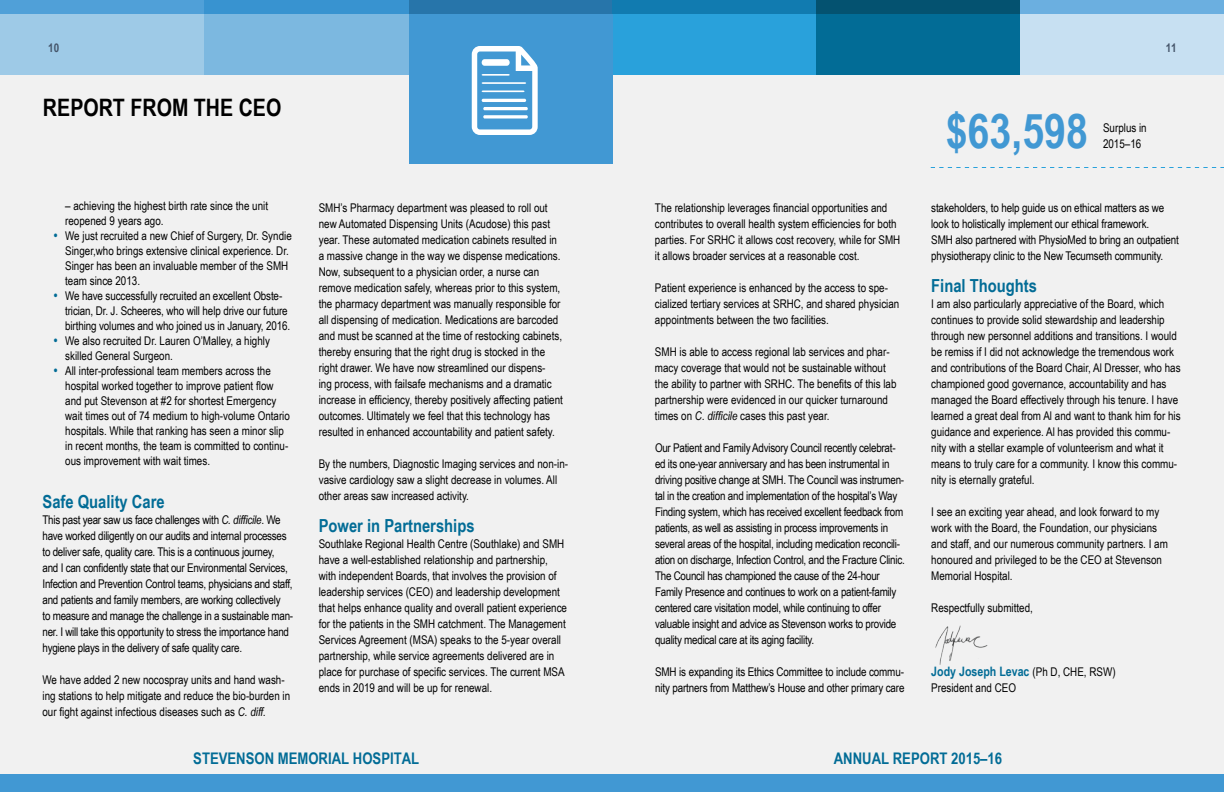
<style>
.page{position:relative;width:1224px;height:792px;background:#f1f1f1}
.page>*{position:absolute;margin:0;border:0;box-sizing:border-box;transform-origin:0 0}
.t1{font:700 48px "Arial Narrow";color:#4198d3}
.t2{font:700 24px "Arial Narrow";color:#000}
.t3{font:700 18px "Arial Narrow";color:#026c96}
.t4{font:700 16px "Arial Narrow";color:#026c96}
.t5{font:700 13px "Arial Narrow";color:#026c96}
.t6{font:12px/16px "Arial Narrow";color:#000}
.t7{font:12px/16px "Arial Narrow";letter-spacing:-.02em;color:#000}
.t8{font:700 12px "Arial Narrow";color:#445469}
.s1{font-weight:700;font-size:13px;color:#026c96}
.s2{font-style:italic}
.s3{font-weight:400;font-size:12px;color:#000}
</style>
<div class="page">
<div style="left:816px;top:1px;width:204px;height:74px;background:#026c96"></div>
<div style="left:612px;top:1px;width:204px;height:74px;background:#29a1db"></div>
<div style="left:204px;top:1px;width:204px;height:74px;background:#7cb8e0"></div>
<div style="left:0;top:0;width:204px;height:75px;background:#9ecae7"></div>
<div style="left:1020px;top:0;width:204px;height:75px;background:#c7e0f2"></div>
<img style="left:935px;top:625px;width:53px;height:40px">
<svg style="left:931px;top:167px;width:293px;height:1px"></svg>
<div style="left:409px;top:1px;width:204px;height:163px;background:#4198d3"></div>
<svg style="left:472px;top:46px;width:66px;height:89px"></svg>
<div style="left:816px;top:0;width:204px;height:13px;background:#045270"></div>
<div style="left:612px;top:0;width:204px;height:13px;background:#117bb0"></div>
<div style="left:408px;top:0;width:204px;height:13px;background:#2775aa"></div>
<div style="left:204px;top:0;width:204px;height:13px;background:#3893d0"></div>
<div style="left:0;top:0;width:204px;height:13px;background:#50a0d8"></div>
<div style="left:1020px;top:0;width:204px;height:13px;background:#6bafe0"></div>
<div style="left:0;top:774px;width:612px;height:18px;background:#4198d3"></div>
<div style="left:612px;top:774px;width:612px;height:18px;background:#4198d3"></div>
<p class="t8" style="left:48px;top:39px;width:12px">10</p>
<p class="t8" style="left:1166px;top:39px;width:12px">11</p>
<h2 class="t2" style="left:43px;top:89px;width:240px">REPORT FROM THE CEO</h2>
<p class="t6" style="left:65px;top:198px;width:204px;line-height:15px">– achieving the highest birth rate since the unit reopened 9 years ago.</p>
<p class="t6" style="left:65px;top:228px;width:228px;line-height:15px;text-indent:-11px"><span class="s1">•</span> We just recruited a new Chief of Surgery, Dr. Syndie Singer,who brings extensive clinical experience. Dr.<br>Singer has been an invaluable member of the SMH team since 2013.</p>
<p class="t6" style="left:65px;top:288px;width:227px;line-height:15px;text-indent:-11px"><span class="s1">•</span> We have successfully recruited an excellent Obste&shy;trician, Dr. J. Scheeres, who will help drive our future birthing volumes and who joined us in January, 2016.</p>
<p class="t6" style="left:65px;top:333px;width:206px;line-height:15px;text-indent:-11px"><span class="s1">•</span> We also recruited Dr. Lauren O’Malley, a highly skilled General Surgeon.</p>
<p class="t6" style="left:65px;top:363px;width:226px;line-height:15px;text-indent:-11px"><span class="s1">•</span> All inter-professional team members across the hospital worked together to improve patient flow and put Stevenson at #2 for shortest Emergency wait times out of 74 medium to high-volume Ontario hospitals. While that ranking has seen a minor slip in recent months, the team is committed to continu&shy;ous improvement with wait times.</p>
<h3 class="t3" style="left:43px;top:488px;width:124px">Safe Quality Care</h3>
<p class="t7" style="left:43px;top:511px;width:252px">This past year saw us face challenges with <span class="s2">C. difficile</span>. We have worked diligently on our audits and internal processes to deliver safe, quality care. This is a continuous journey, and I can confidently state that our Environmental Services, Infection and Prevention Control teams, physicians and staff, and patients and family members, are working collectively<br>to measure and manage the challenge in a sustainable man&shy;ner. I will take this opportunity to stress the importance hand hygiene plays in the delivery of safe quality care.</p>
<p class="t6" style="left:43px;top:671px;width:249px">We have added 2 new nocospray units and hand wash&shy;ing stations to help mitigate and reduce the bio-burden in our fight against infectious diseases such as <span class="s2">C. diff.</span></p>
<p class="t6" style="left:319px;top:199px;width:246px">SMH’s Pharmacy department was pleased to roll out new Automated Dispensing Units (Acudose) this past year. These automated medication cabinets resulted in a massive change in the way we dispense medications.<br>Now, subsequent to a physician order, a nurse can remove medication safely, whereas prior to this system, the pharmacy department was manually responsible for all dispensing of medication. Medications are barcoded and must be scanned at the time of restocking cabinets, thereby ensuring that the right drug is stocked in the right drawer. We have now streamlined our dispens-<br>ing process, with failsafe mechanisms and a dramatic increase in efficiency, thereby positively affecting patient outcomes. Ultimately we feel that this technology has resulted in enhanced accountability and patient safety.</p>
<p class="t6" style="left:319px;top:455px;width:251px">By the numbers, Diagnostic Imaging services and non-in&shy;vasive cardiology saw a slight decrease in volumes. All other areas saw increased activity.</p>
<h3 class="t3" style="left:319px;top:512px;width:157px">Power in Partnerships</h3>
<p class="t6" style="left:319px;top:535px;width:250px">Southlake Regional Health Centre (Southlake) and SMH have a well-established relationship and partnership, with independent Boards, that involves the provision of leadership services (CEO) and leadership development that helps enhance quality and overall patient experience for the patients in the SMH catchment. The Management Services Agreement (MSA) speaks to the 5-year overall partnership, while service agreements delivered are in place for purchase of specific services. The current MSA ends in 2019 and will be up for renewal.</p>
<p class="t6" style="left:655px;top:199px;width:247px">The relationship leverages financial opportunities and contributes to overall health system efficiencies for both parties. For SRHC it allows cost recovery, while for SMH it allows broader services at a reasonable cost.</p>
<p class="t6" style="left:655px;top:279px;width:246px">Patient experience is enhanced by the access to spe&shy;cialized tertiary services at SRHC, and shared physician appointments between the two facilities.</p>
<p class="t6" style="left:655px;top:343px;width:243px">SMH is able to access regional lab services and phar&shy;macy coverage that would not be sustainable without the ability to partner with SRHC. The benefits of this lab partnership were evidenced in our quicker turnaround times on <span class="s2">C. difficile</span> cases this past year.</p>
<p class="t7" style="left:655px;top:439px;width:251px">Our Patient and Family Advisory Council recently celebrat&shy;ed its one-year anniversary and has been instrumental in driving positive change at SMH. The Council was instrumen&shy;tal in the creation and implementation of the hospital’s Way Finding system, which has received excellent feedback from patients, as well as assisting in process improvements in several areas of the hospital, including medication reconcili&shy;ation on discharge, Infection Control, and the Fracture Clinic.<br>The Council has championed the cause of the 24-hour Family Presence and continues to work on a patient-family centered care visitation model, while continuing to offer valuable insight and advice as Stevenson works to provide quality medical care at its aging facility.</p>
<p class="t6" style="left:655px;top:663px;width:251px">SMH is expanding its Ethics Committee to include commu&shy;nity partners from Matthew’s House and other primary care</p>
<h1 class="t1" style="left:946px;top:95px;width:144px">$63,598</h1>
<p class="t6" style="left:1103px;top:119px;width:45px">Surplus in</p>
<p class="t6" style="left:1103px;top:135px;width:40px">2015–16</p>
<p class="t6" style="left:931px;top:199px;width:249px">stakeholders, to help guide us on ethical matters as we look to holistically implement our ethical framework.<br>SMH also partnered with PhysioMed to bring an outpatient physiotherapy clinic to the New Tecumseth community.</p>
<h3 class="t3" style="left:931px;top:272px;width:107px">Final Thoughts</h3>
<p class="t6" style="left:931px;top:295px;width:251px">I am also particularly appreciative of the Board, which continues to provide solid stewardship and leadership through new personnel additions and transitions. I would be remiss if I did not acknowledge the tremendous work and contributions of the Board Chair, Al Dresser, who has championed good governance, accountability and has managed the Board effectively through his tenure. I have learned a great deal from Al and want to thank him for his guidance and experience. Al has provided this commu&shy;nity with a stellar example of volunteerism and what it means to truly care for a community. I know this commu&shy;nity is eternally grateful.</p>
<p class="t6" style="left:931px;top:503px;width:238px">I see an exciting year ahead, and look forward to my work with the Board, the Foundation, our physicians and staff, and our numerous community partners. I am honoured and privileged to be the CEO at Stevenson Memorial Hospital.</p>
<p class="t6" style="left:931px;top:599px;width:103px">Respectfully submitted,</p>
<p class="t5" style="left:931px;top:662px;width:186px">Jody Joseph Levac <span class="s3">(Ph D, CHE, RSW)</span></p>
<p class="t6" style="left:931px;top:679px;width:86px">President and CEO</p>
<h3 class="t4" style="left:193px;top:746px;width:227px">STEVENSON MEMORIAL HOSPITAL</h3>
<h3 class="t4" style="left:834px;top:746px;width:170px">ANNUAL REPORT 2015–16</h3>
</div>
